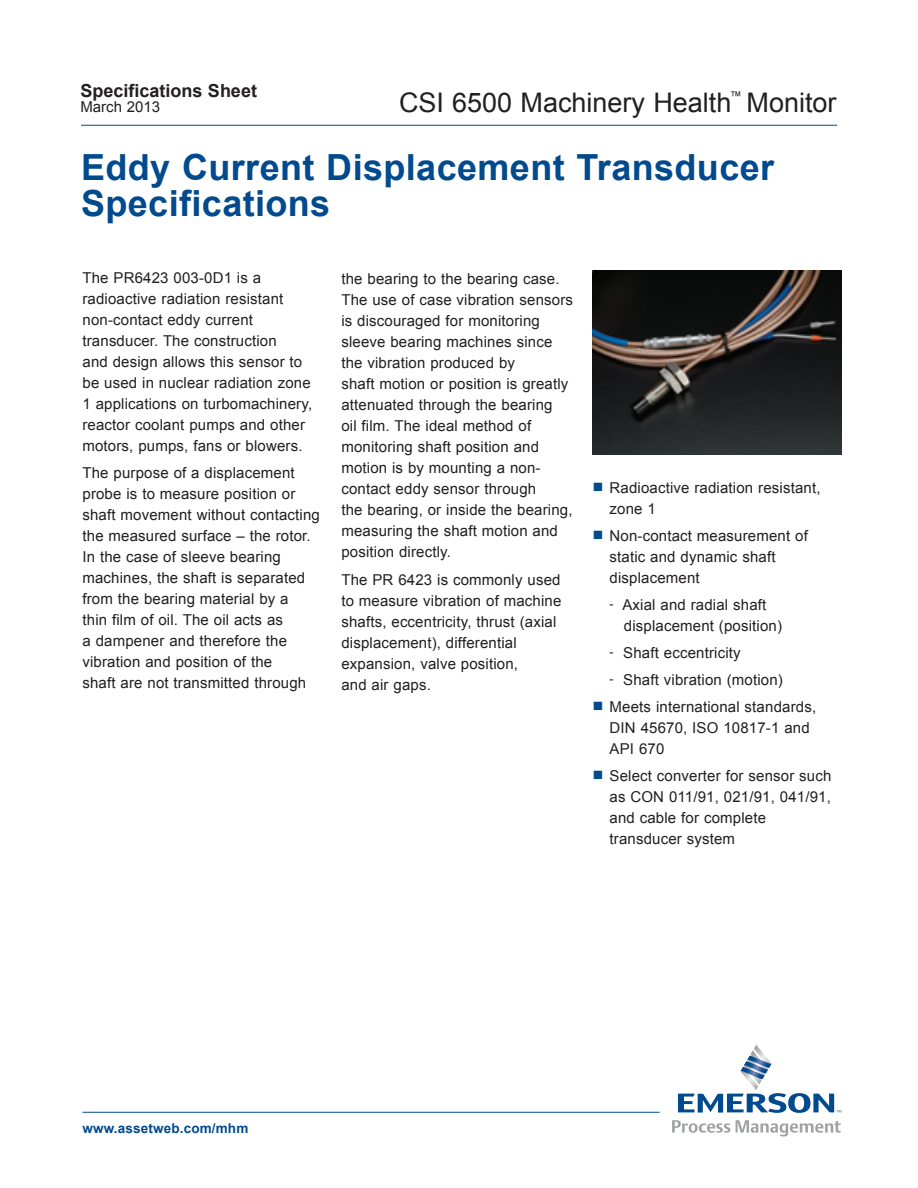
<style>
.page{position:relative;width:918px;height:1188px;background:#fff}
.page>*{position:absolute;margin:0;border:0;box-sizing:border-box;transform-origin:0 0}
.t1{font:700 36px/36px "Arial";letter-spacing:.01em;color:#004a8d}
.t2{font:27px "Arial";color:#231f20}
.t3{font:700 18px "Arial";color:#231f20}
.t4{font:15px/21px "Arial";letter-spacing:.01em;color:#231f20}
.t5{font:700 13.5px "Arial";letter-spacing:.01em;color:#004a8d}
.t6{font:12px "Arial";color:#231f20}
.s1{color:#004a8d}
.s2{font-size:12px;color:#000}
</style>
<div class="page">
<hr style="left:81px;top:125px;width:756px;height:1px;background:#004a8d">
<svg style="left:678px;top:1044px;width:163px;height:69px"></svg>
<svg style="left:672px;top:1120px;width:58px;height:13px"></svg>
<svg style="left:736px;top:1120px;width:105px;height:16px"></svg>
<hr style="left:83px;top:1112px;width:577px;height:1px;background:#004a8d">
<img style="left:592px;top:271px;width:250px;height:184px">
<p class="t3" style="left:80px;top:81px;width:178px">Specifications Sheet</p>
<p class="t4" style="left:80px;top:97px;width:81px">March 2013</p>
<h2 class="t2" style="left:399px;top:87px;width:334px">CSI 6500 Machinery Health</h2>
<p class="t6" style="left:730px;top:89px;width:13px">™</p>
<h2 class="t2" style="left:747px;top:87px;width:92px">Monitor</h2>
<h1 class="t1" style="left:81px;top:149px;width:695px">Eddy Current Displacement Transducer<br>Specifications</h1>
<p class="t4" style="left:82px;top:267px;width:231px">The PR6423 003-0D1 is a radioactive radiation resistant non-contact eddy current transducer. The construction<br>and design allows this sensor to be used in nuclear radiation zone<br>1 applications on turbomachinery, reactor coolant pumps and other motors, pumps, fans or blowers.</p>
<p class="t4" style="left:82px;top:463px;width:239px">The purpose of a displacement probe is to measure position or shaft movement without contacting the measured surface – the rotor.<br>In the case of sleeve bearing machines, the shaft is separated from the bearing material by a<br>thin film of oil. The oil acts as<br>a dampener and therefore the vibration and position of the<br>shaft are not transmitted through</p>
<p class="t4" style="left:341px;top:269px;width:233px">the bearing to the bearing case.<br>The use of case vibration sensors is discouraged for monitoring sleeve bearing machines since the vibration produced by<br>shaft motion or position is greatly attenuated through the bearing<br>oil film. The ideal method of monitoring shaft position and motion is by mounting a non&shy;contact eddy sensor through<br>the bearing, or inside the bearing, measuring the shaft motion and position directly.</p>
<p class="t4" style="left:341px;top:569px;width:222px">The PR 6423 is commonly used to measure vibration of machine shafts, eccentricity, thrust (axial displacement), differential expansion, valve position,<br>and air gaps.</p>
<p class="t4" style="left:610px;top:477px;width:213px;text-indent:-16px"><span class="s1">■</span> Radioactive radiation resistant, zone 1</p>
<p class="t4" style="left:610px;top:525px;width:200px;text-indent:-16px"><span class="s1">■</span> Non-contact measurement of static and dynamic shaft displacement</p>
<p class="t4" style="left:624px;top:594px;width:160px;text-indent:-14px"><span class="s2">-</span> Axial and radial shaft displacement (position)</p>
<p class="t4" style="left:610px;top:642px;width:133px"><span class="s2">-</span> Shaft eccentricity</p>
<p class="t4" style="left:610px;top:669px;width:175px"><span class="s2">-</span> Shaft vibration (motion)</p>
<p class="t4" style="left:610px;top:696px;width:208px;text-indent:-16px"><span class="s1">■</span> Meets international standards,<br>DIN 45670, ISO 10817-1 and<br>API 670</p>
<p class="t4" style="left:610px;top:765px;width:223px;text-indent:-16px"><span class="s1">■</span> Select converter for sensor such as CON 011/91, 021/91, 041/91, and cable for complete transducer system</p>
<p class="t5" style="left:82px;top:1121px;width:167px">www.assetweb.com/mhm</p>
</div>
